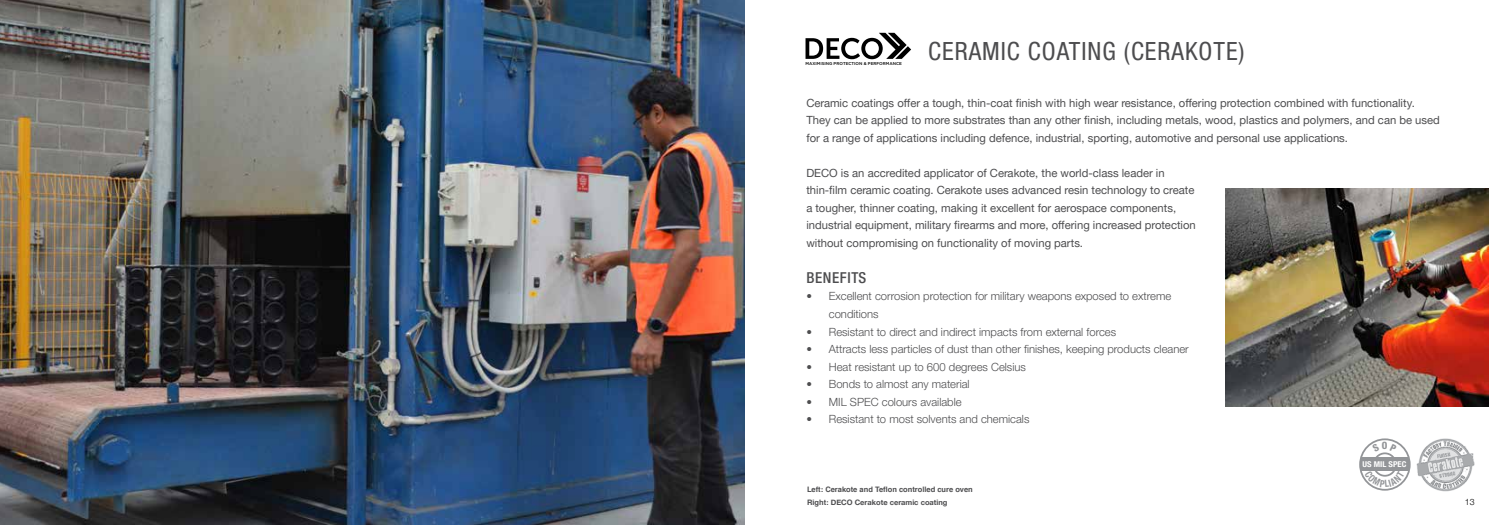
<style>
.page{position:relative;width:1489px;height:525px;background:#fff}
.page>*{position:absolute;margin:0;border:0;box-sizing:border-box;transform-origin:0 0}
.t1{font:condensed 25px "Helvetica Neue LTW1 G";letter-spacing:.04em;color:#4d4d4f}
.t2{font:500 condensed 15px "Helvetica Neue LTW1 G";letter-spacing:.04em;color:#4d4d4f}
.t3{font:11.25px/17.5px "Helvetica Neue LTW1 G";color:#4d4d4f}
.t4{font:300 11.25px/17.5px "Helvetica Neue LTW1 G";color:#4d4d4f}
.t5{font:300 8.75px "Helvetica Neue LTW1 G";color:#000}
.t6{font:700 condensed 8px "Helvetica Neue LTW1 G";color:#fff;scale:1.09 1}
.t7{font:700 7.5px "Helvetica";color:#4d4d4f}
.t8{font:700 7.5px "Helvetica Neue";color:#4d4d4f}
.t9{font:500 4.12px "Gotham";color:#000}
.s1{font-family:"Helvetica"}
</style>
<div class="page">
<div style="left:1372px;top:452px;width:24px;height:24px;border:2px solid #939598;border-radius:50%"></div>
<div style="left:1359px;top:457px;width:50px;height:13px;background:#939598"></div>
<div style="left:1358px;top:438px;width:52px;height:52px;border:2px solid #939598;border-radius:50%"></div>
<img style="left:1416px;top:438px;width:59px;height:53px">
<img style="left:0;top:0;width:744px;height:524px">
<img style="left:1225px;top:188px;width:263px;height:218px">
<svg style="left:805px;top:33px;width:106px;height:26px"></svg>
<svg style="left:1371px;top:441px;width:25px;height:4px"></svg>
<svg style="left:1364px;top:470px;width:40px;height:17px"></svg>
<p class="t9" style="left:805px;top:61px;width:98px">MAXIMISING PROTECTION &amp; PERFORMANCE</p>
<h1 class="t1" style="left:928px;top:36px;width:318px">CERAMIC COATING (CERAKOTE)</h1>
<p class="t3" style="left:806px;top:94px;width:635px">Ceramic coatings offer a tough, thin-coat finish with high wear resistance, offering protection combined with functionality.<br>They can be applied to more substrates than any other finish, including metals, wood, plastics and polymers, and can be used for a range of applications including defence, industrial, sporting, automotive and personal use applications.</p>
<p class="t3" style="left:806px;top:164px;width:391px">DECO is an accredited applicator of Cerakote, the world-class leader in thin-film ceramic coating. Cerakote uses advanced resin technology to create a tougher, thinner coating, making it excellent for aerospace components, industrial equipment, military firearms and more, offering increased protection without compromising on functionality of moving parts.</p>
<h2 class="t2" style="left:806px;top:268px;width:61px">BENEFITS</h2>
<p class="t4" style="left:828px;top:287px;width:344px;text-indent:-22px">• Excellent corrosion protection for military weapons exposed to extreme conditions</p>
<p class="t4" style="left:806px;top:322px;width:311px">• Resistant to direct and indirect impacts from external forces</p>
<p class="t4" style="left:806px;top:340px;width:384px">• Attracts less particles of dust than other finishes, keeping products cleaner</p>
<p class="t4" style="left:806px;top:357px;width:221px">• Heat resistant up to 600 degrees Celsius</p>
<p class="t4" style="left:806px;top:375px;width:165px">• Bonds to almost any material</p>
<p class="t4" style="left:806px;top:392px;width:157px">• MIL SPEC colours available</p>
<p class="t4" style="left:806px;top:410px;width:224px">• Resistant to most solvents and chemicals</p>
<p class="t7" style="left:807px;top:483px;width:167px">Left: Cerakote and Teflon controlled cure oven</p>
<p class="t8" style="left:807px;top:495px;width:142px"><span class="s1">Right:</span> DECO Cerakote ceramic coating</p>
<p class="t6" style="left:1362px;top:459px;width:42px">US MIL SPEC</p>
<p class="t5" style="left:1464px;top:496px;width:11px">13</p>
</div>
